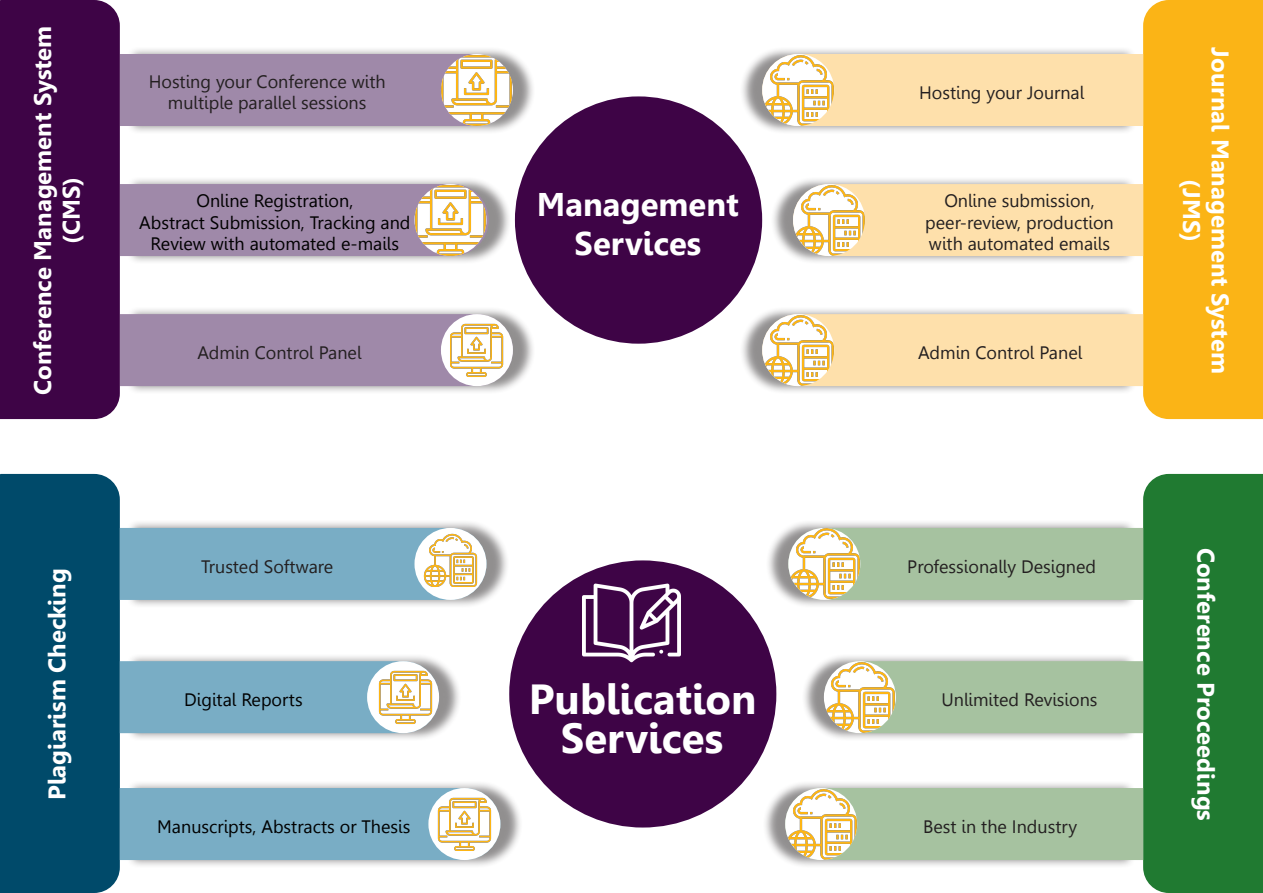
<style>
.page{position:relative;width:1263px;height:893px;background:#fff}
.page>*{position:absolute;margin:0;border:0;box-sizing:border-box;transform-origin:0 0}
.t1{font:700 42px/39px "Leelawadee";color:#fff;text-align:center}
.t2{font:700 32.7px "Leelawadee";color:#fff}
.t3{font:700 24px/28.8px "Leelawadee";color:#fff;text-align:center}
.t4{font:18px/21.6px "Leelawadee";color:#231f20;text-align:center}
.t5{font:18px/21.6px "Leelawadee";color:#000;text-align:center}
</style>
<div class="page">
<div style="left:127px;top:176px;width:385px;height:88px;background:#231f20;opacity:.5"></div>
<div style="left:120px;top:184px;width:369px;height:72px;background:#9f89a9"></div>
<div style="left:127px;top:306px;width:409px;height:88px;background:#231f20;opacity:.5"></div>
<div style="left:120px;top:314px;width:393px;height:72px;background:#9f89a9"></div>
<div style="left:127px;top:46px;width:409px;height:88px;background:#231f20;opacity:.5"></div>
<div style="left:120px;top:54px;width:393px;height:72px;background:#9f89a9"></div>
<img style="left:441px;top:54px;width:72px;height:72px;border-radius:36px">
<img style="left:414px;top:184px;width:72px;height:72px;border-radius:36px">
<div style="left:441px;top:314px;width:72px;height:72px;background:#fff;border-radius:50%"></div>
<img style="left:450px;top:323px;width:54px;height:54px">
<div style="left:0;top:0;width:120px;height:419px;background:#3e0446"></div>
<div style="left:515px;top:96px;width:247px;height:248px;background:#3e0446;border-radius:50%"></div>
<svg style="left:1143px;top:0;width:120px;height:419px;background:#fbb61c"></svg>
<div style="left:739px;top:46px;width:397px;height:88px;background:#231f20;opacity:.5"></div>
<div style="left:762px;top:54px;width:381px;height:72px;background:#fee0ab"></div>
<div style="left:770px;top:176px;width:366px;height:88px;background:#231f20;opacity:.5"></div>
<div style="left:793px;top:184px;width:350px;height:72px;background:#fee0ab"></div>
<div style="left:739px;top:306px;width:397px;height:88px;background:#231f20;opacity:.5"></div>
<div style="left:762px;top:314px;width:381px;height:72px;background:#fee0ab"></div>
<img style="left:762px;top:54px;width:72px;height:72px;border-radius:36px">
<img style="left:793px;top:184px;width:72px;height:72px;border-radius:36px">
<img style="left:762px;top:314px;width:72px;height:72px;border-radius:36px">
<div style="left:0;top:474px;width:120px;height:419px;background:#004a6a"></div>
<svg style="left:1143px;top:474px;width:120px;height:419px;background:#267d36"></svg>
<div style="left:127px;top:653px;width:335px;height:88px;background:#231f20;opacity:.5"></div>
<div style="left:120px;top:661px;width:319px;height:72px;background:#79adc5"></div>
<div style="left:127px;top:780px;width:396px;height:88px;background:#231f20;opacity:.5"></div>
<div style="left:120px;top:788px;width:380px;height:72px;background:#79adc5"></div>
<div style="left:367px;top:661px;width:72px;height:72px;background:#fff;border-radius:50%"></div>
<img style="left:379px;top:670px;width:54px;height:54px">
<div style="left:428px;top:788px;width:72px;height:72px;background:#fff;border-radius:50%"></div>
<img style="left:437px;top:797px;width:54px;height:54px">
<div style="left:127px;top:520px;width:382px;height:88px;background:#231f20;opacity:.5"></div>
<div style="left:120px;top:528px;width:366px;height:72px;background:#79adc5"></div>
<div style="left:765px;top:520px;width:371px;height:88px;background:#231f20;opacity:.5"></div>
<div style="left:788px;top:528px;width:355px;height:72px;background:#a6c2a0"></div>
<div style="left:801px;top:653px;width:335px;height:88px;background:#231f20;opacity:.5"></div>
<div style="left:824px;top:661px;width:319px;height:72px;background:#a6c2a0"></div>
<div style="left:762px;top:780px;width:374px;height:88px;background:#231f20;opacity:.5"></div>
<div style="left:785px;top:788px;width:358px;height:72px;background:#a6c2a0"></div>
<div style="left:414px;top:528px;width:72px;height:72px;background:#fff;border-radius:50%"></div>
<img style="left:423px;top:533px;width:54px;height:54px">
<img style="left:788px;top:528px;width:72px;height:72px;border-radius:36px">
<img style="left:824px;top:661px;width:72px;height:72px;border-radius:36px">
<img style="left:785px;top:788px;width:72px;height:72px;border-radius:36px">
<div style="left:509px;top:560px;width:267px;height:267px;background:#3e0446;border-radius:50%"></div>
<img style="left:583px;top:583px;width:97px;height:80px">
<p class="t3" style="left:28px;top:395px;width:371px;rotate:-90deg">Conference Management System (CMS)</p>
<p class="t4" style="left:149px;top:71px;width:238px">Hosting your Conference with multiple parallel sessions</p>
<p class="t5" style="left:197px;top:190px;width:158px">Online Registration,</p>
<p class="t5" style="left:139px;top:212px;width:273px">Abstract Submission, Tracking and<br>Review with automated e-mails</p>
<p class="t4" style="left:197px;top:342px;width:166px">Admin Control Panel</p>
<p class="t2" style="left:537px;top:186px;width:203px">Management</p>
<p class="t2" style="left:575px;top:225px;width:128px">Services</p>
<p class="t4" style="left:919px;top:82px;width:167px">Hosting your Journal</p>
<p class="t4" style="left:925px;top:190px;width:190px">Online submission, peer-review, production with automated emails</p>
<p class="t4" style="left:918px;top:342px;width:166px">Admin Control Panel</p>
<p class="t3" style="left:43px;top:800px;width:233px;rotate:-90deg">Plagiarism Checking</p>
<p class="t4" style="left:201px;top:555px;width:134px">Trusted Software</p>
<p class="t4" style="left:907px;top:555px;width:190px">Professionally Designed</p>
<p class="t5" style="left:184px;top:689px;width:120px">Digital Reports</p>
<p class="t5" style="left:157px;top:816px;width:255px">Manuscripts, Abstracts or Thesis</p>
<p class="t1" style="left:529px;top:680px;width:229px">Publication<br>Services</p>
<p class="t4" style="left:941px;top:689px;width:158px">Unlimited Revisions</p>
<p class="t4" style="left:923px;top:816px;width:155px">Best in the Industry</p>
<p class="t3" style="left:1234px;top:47px;width:328px;rotate:90deg">Journal Management System (JMS)</p>
<p class="t3" style="left:1220px;top:548px;width:275px;rotate:90deg">Conference Proceedings</p>
</div>
